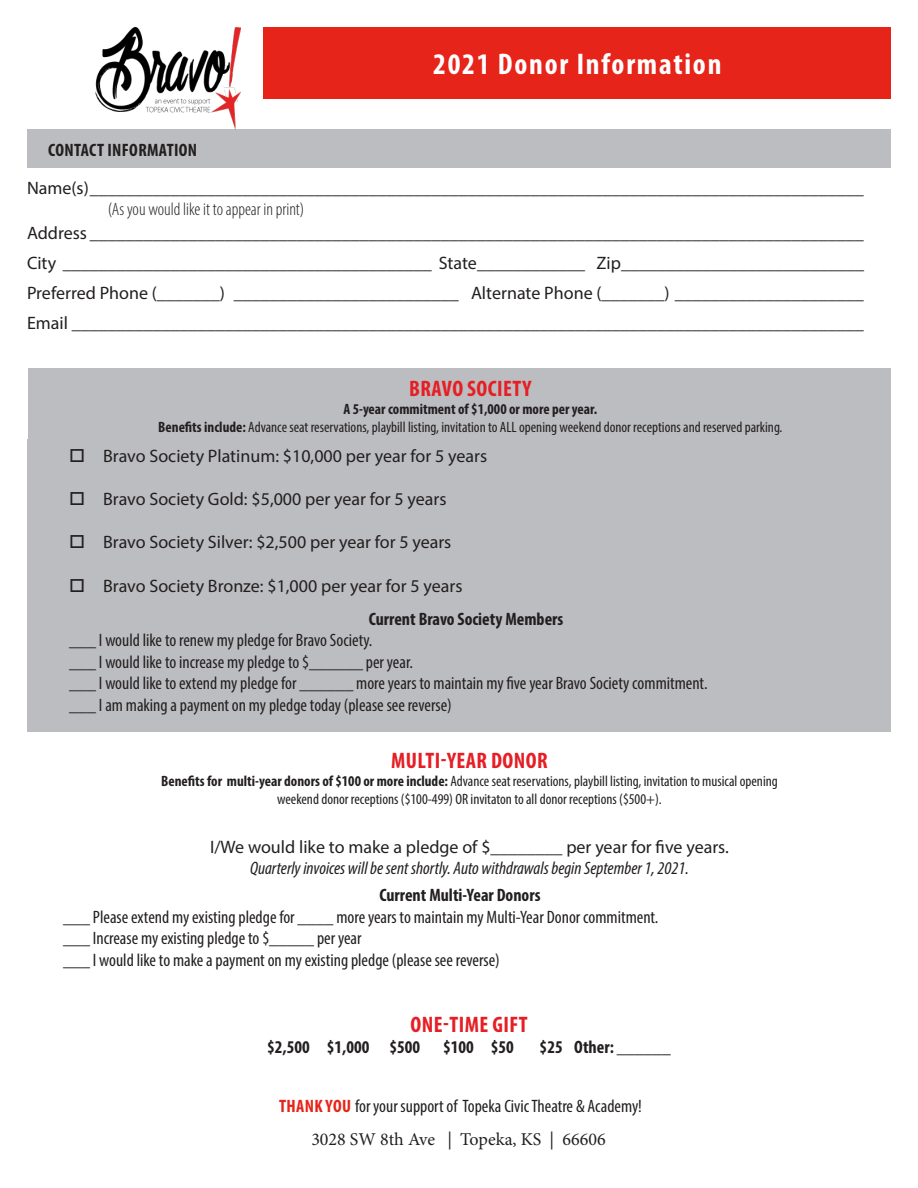
<style>
.page{position:relative;width:918px;height:1188px;background:#fff}
.page>*{position:absolute;margin:0;border:0;box-sizing:border-box;transform-origin:0 0}
.t1{font:700 condensed 30px "Myriad Pro";letter-spacing:.06em;color:#fff}
.t2{font:700 condensed 22.5px "Myriad Pro";letter-spacing:.02em;color:#e61e25}
.t3{font:18px "Myriad Pro";color:#231f20}
.t4{font:condensed 18px "Myriad Pro";color:#231f20}
.t5{font:700 condensed 18px "Myriad Pro";color:#231f20}
.t6{font:italic condensed 18px "Myriad Pro";color:#231f20}
.t7{font:300 condensed 18px "Myriad Pro";color:#231f20}
.t8{font:18px "Minion Pro";color:#231f20}
.t9{font:700 condensed 18px "Myriad Pro";letter-spacing:.02em;color:#231f20}
.t10{font:condensed 15px "Myriad Pro";color:#231f20}
.t11{font:700 condensed 15px "Myriad Pro";color:#231f20}
.s1{font-weight:700}
.s2{font-weight:700;color:#e72419}
</style>
<div class="page">
<div style="left:27px;top:439px;width:864px;height:293px;background:#bcbdc0"></div>
<div style="left:264px;top:27px;width:627px;height:71px;background:#e72419"></div>
<div style="left:27px;top:129px;width:864px;height:39px;background:#bcbdc0"></div>
<div style="left:29px;top:368px;width:862px;height:76px;background:#bcbdc0"></div>
<img style="left:95px;top:27px;width:145px;height:102px">
<p class="t1" style="left:433px;top:45px;width:290px">2021 Donor Information</p>
<p class="t9" style="left:48px;top:138px;width:151px">CONTACT INFORMATION</p>
<p class="t3" style="left:27px;top:177px;width:838px">Name(s)______________________________________________________________________________________</p>
<p class="t7" style="left:108px;top:199px;width:198px">(As you would like it to appear in print)</p>
<p class="t3" style="left:27px;top:222px;width:838px">Address ______________________________________________________________________________________</p>
<p class="t3" style="left:27px;top:252px;width:838px">City _________________________________________ State____________ Zip___________________________</p>
<p class="t3" style="left:27px;top:282px;width:838px">Preferred Phone (_______) _________________________ Alternate Phone (_______) _____________________</p>
<p class="t3" style="left:27px;top:312px;width:838px">Email ________________________________________________________________________________________</p>
<p class="t2" style="left:409px;top:375px;width:124px">BRAVO SOCIETY</p>
<p class="t11" style="left:343px;top:400px;width:255px">A 5-year commitment of $1,000 or more per year.</p>
<p class="t10" style="left:158px;top:418px;width:626px"><span class="s1">Benefits include:</span> Advance seat reservations, playbill listing, invitation to ALL opening weekend donor receptions and reserved parking.</p>
<p class="t3" style="left:69px;top:445px;width:420px">□ Bravo Society Platinum: $10,000 per year for 5 years</p>
<p class="t3" style="left:69px;top:488px;width:379px">□ Bravo Society Gold: $5,000 per year for 5 years</p>
<p class="t3" style="left:69px;top:531px;width:384px">□ Bravo Society Silver: $2,500 per year for 5 years</p>
<p class="t3" style="left:69px;top:575px;width:395px">□ Bravo Society Bronze: $1,000 per year for 5 years</p>
<p class="t5" style="left:369px;top:607px;width:196px">Current Bravo Society Members</p>
<p class="t4" style="left:69px;top:629px;width:305px">___ I would like to renew my pledge for Bravo Society.</p>
<p class="t4" style="left:69px;top:651px;width:345px">___ I would like to increase my pledge to $______ per year.</p>
<p class="t4" style="left:69px;top:673px;width:640px">___ I would like to extend my pledge for ______ more years to maintain my five year Bravo Society commitment.</p>
<p class="t4" style="left:69px;top:694px;width:384px">___ I am making a payment on my pledge today (please see reverse)</p>
<p class="t2" style="left:391px;top:747px;width:158px">MULTI-YEAR DONOR</p>
<p class="t10" style="left:161px;top:772px;width:618px"><span class="s1">Benefits for multi-year donors of $100 or more include:</span> Advance seat reservations, playbill listing, invitation to musical opening</p>
<p class="t10" style="left:277px;top:790px;width:386px">weekend donor receptions ($100-499) OR invitaton to all donor receptions ($500+).</p>
<p class="t3" style="left:210px;top:836px;width:520px">I/We would like to make a pledge of $________ per year for five years.</p>
<p class="t6" style="left:250px;top:858px;width:440px">Quarterly invoices will be sent shortly. Auto withdrawals begin September 1, 2021.</p>
<p class="t5" style="left:379px;top:884px;width:163px">Current Multi-Year Donors</p>
<p class="t4" style="left:63px;top:906px;width:597px">___ Please extend my existing pledge for ____ more years to maintain my Multi-Year Donor commitment.</p>
<p class="t4" style="left:63px;top:927px;width:300px">___ Increase my existing pledge to $_____ per year</p>
<p class="t4" style="left:63px;top:949px;width:438px">___ I would like to make a payment on my existing pledge (please see reverse)</p>
<p class="t2" style="left:410px;top:1010px;width:119px">ONE-TIME GIFT</p>
<p class="t5" style="left:267px;top:1036px;width:154px">$2,500 $1,000 $500</p>
<p class="t5" style="left:443px;top:1036px;width:72px">$100 $50</p>
<p class="t5" style="left:540px;top:1036px;width:133px">$25 Other: ______</p>
<p class="t4" style="left:279px;top:1095px;width:364px"><span class="s2">THANK YOU</span> for your support of Topeka Civic Theatre &amp; Academy!</p>
<p class="t8" style="left:311px;top:1127px;width:296px">3028 SW 8th Ave | Topeka, KS | 66606</p>
</div>
